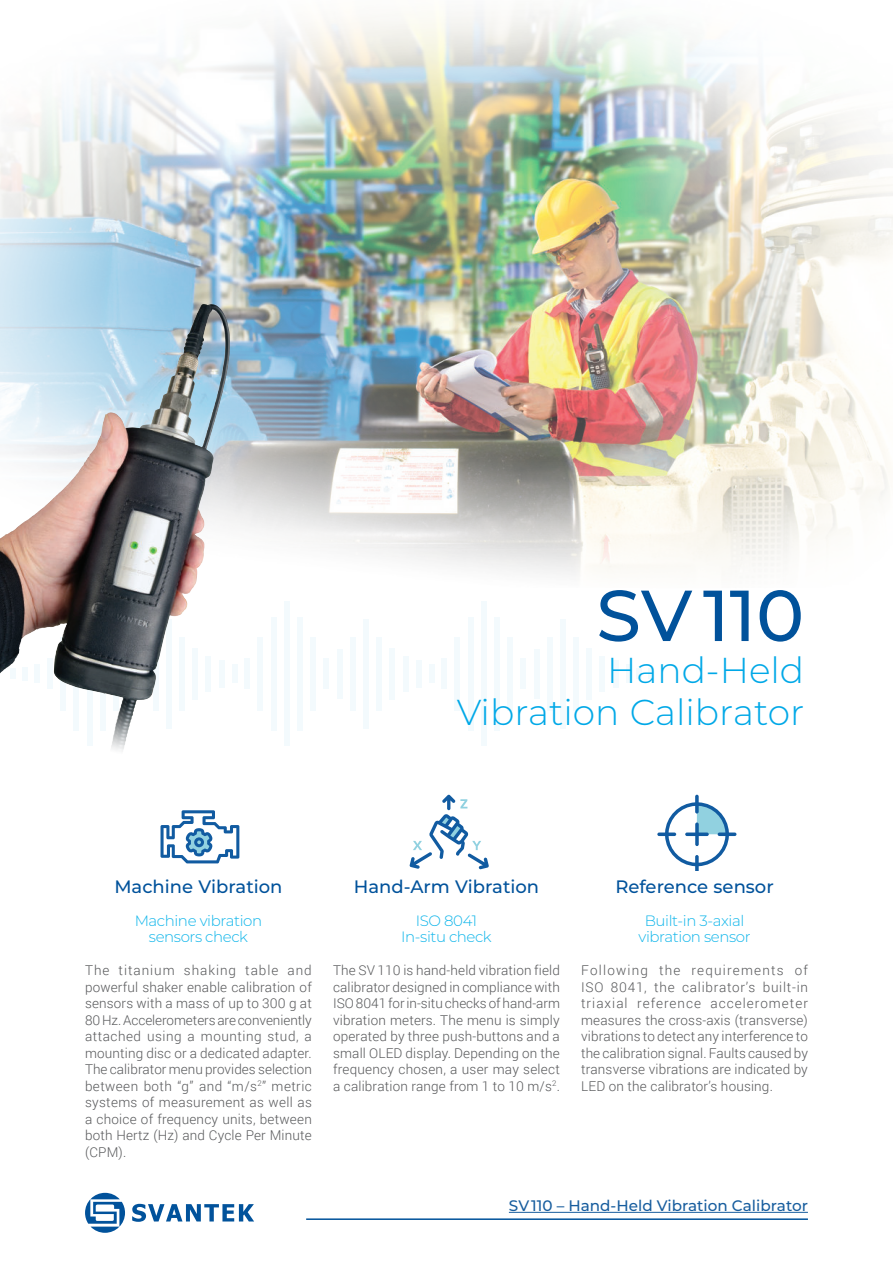
<style>
.page{position:relative;width:893px;height:1263px;background:#fff}
.page>*{position:absolute;margin:0;border:0;box-sizing:border-box;transform-origin:0 0}
.t1{font:500 72px "Montserrat";color:#01529b}
.t2{font:300 36px/42px "Montserrat";color:#00a8e7;text-align:right}
.t3{font:500 18px "Montserrat";color:#01529b}
.t4{font:500 15.15px "Montserrat";color:#175d9e}
.t5{font:300 15px/16.5px "Montserrat";letter-spacing:-.025em;color:#0eb5ea;text-align:center}
.t6{font:300 13.5px/16.5px "Roboto";letter-spacing:.01em;color:#57585a;text-align:justify}
</style>
<div class="page">
<img style="left:0;top:11px;width:893px;height:1202px">
<div style="left:244px;top:659px;width:6px;height:30px;background:#f3fafd"></div>
<div style="left:257px;top:637px;width:6px;height:74px;background:#f3fafd"></div>
<div style="left:271px;top:617px;width:6px;height:114px;background:#f3fafd"></div>
<div style="left:284px;top:602px;width:6px;height:144px;background:#f3fafd"></div>
<div style="left:323px;top:659px;width:6px;height:30px;background:#f3fafd"></div>
<div style="left:310px;top:637px;width:6px;height:74px;background:#f3fafd"></div>
<div style="left:297px;top:617px;width:6px;height:114px;background:#f3fafd"></div>
<div style="left:337px;top:649px;width:6px;height:50px;background:#f3fafd"></div>
<div style="left:350px;top:637px;width:6px;height:74px;background:#f3fafd"></div>
<div style="left:363px;top:619px;width:6px;height:110px;background:#f3fafd"></div>
<div style="left:376px;top:637px;width:6px;height:74px;background:#f3fafd"></div>
<div style="left:389px;top:648px;width:6px;height:51px;background:#f3fafd"></div>
<div style="left:403px;top:656px;width:6px;height:36px;background:#f3fafd"></div>
<div style="left:416px;top:660px;width:6px;height:28px;background:#f3fafd"></div>
<div style="left:429px;top:664px;width:6px;height:19px;background:#f3fafd"></div>
<div style="left:441px;top:659px;width:6px;height:30px;background:#f3fafd"></div>
<div style="left:454px;top:637px;width:6px;height:74px;background:#f3fafd"></div>
<div style="left:467px;top:617px;width:6px;height:114px;background:#f3fafd"></div>
<div style="left:481px;top:602px;width:6px;height:144px;background:#f3fafd"></div>
<div style="left:520px;top:659px;width:6px;height:30px;background:#f3fafd"></div>
<div style="left:507px;top:637px;width:6px;height:74px;background:#f3fafd"></div>
<div style="left:494px;top:617px;width:6px;height:114px;background:#f3fafd"></div>
<div style="left:533px;top:649px;width:6px;height:50px;background:#f3fafd"></div>
<div style="left:547px;top:637px;width:6px;height:74px;background:#f3fafd"></div>
<div style="left:560px;top:619px;width:6px;height:110px;background:#f3fafd"></div>
<div style="left:573px;top:637px;width:6px;height:74px;background:#f3fafd"></div>
<div style="left:586px;top:648px;width:6px;height:51px;background:#f3fafd"></div>
<div style="left:599px;top:656px;width:6px;height:36px;background:#f3fafd"></div>
<div style="left:613px;top:660px;width:6px;height:28px;background:#f3fafd"></div>
<div style="left:626px;top:664px;width:6px;height:19px;background:#f3fafd"></div>
<div style="left:47px;top:659px;width:6px;height:30px;background:#f3fafd"></div>
<svg style="left:60px;top:637px;width:6px;height:74px"></svg>
<svg style="left:73px;top:617px;width:6px;height:114px"></svg>
<svg style="left:87px;top:602px;width:6px;height:144px"></svg>
<svg style="left:126px;top:659px;width:6px;height:30px"></svg>
<svg style="left:113px;top:637px;width:6px;height:74px"></svg>
<svg style="left:100px;top:617px;width:6px;height:114px"></svg>
<svg style="left:139px;top:649px;width:6px;height:50px"></svg>
<svg style="left:153px;top:637px;width:6px;height:74px"></svg>
<div style="left:166px;top:619px;width:6px;height:110px;background:#f3fafd"></div>
<div style="left:179px;top:637px;width:6px;height:74px;background:#f3fafd"></div>
<div style="left:192px;top:648px;width:6px;height:51px;background:#f3fafd"></div>
<div style="left:205px;top:656px;width:6px;height:36px;background:#f3fafd"></div>
<div style="left:219px;top:660px;width:6px;height:28px;background:#f3fafd"></div>
<div style="left:232px;top:664px;width:6px;height:19px;background:#f3fafd"></div>
<div style="left:34px;top:665px;width:6px;height:18px;background:#f3fafd"></div>
<div style="left:22px;top:667px;width:6px;height:14px;background:#f3fafd"></div>
<div style="left:10px;top:669px;width:6px;height:10px;background:#f3fafd"></div>
<div style="left:636px;top:669px;width:6px;height:10px;background:#f3fafd"></div>
<div style="left:648px;top:669px;width:6px;height:10px;background:#f3fafd"></div>
<svg style="left:410px;top:795px;width:79px;height:74px"></svg>
<svg style="left:657px;top:795px;width:79px;height:76px"></svg>
<svg style="left:160px;top:810px;width:79px;height:53px"></svg>
<img style="left:13px;top:304px;width:190px;height:226px">
<svg style="left:85px;top:1193px;width:40px;height:40px"></svg>
<svg style="left:132px;top:1204px;width:122px;height:18px"></svg>
<hr style="left:509px;top:1212px;width:299px;height:1px;background:#175d9e">
<hr style="left:306px;top:1218px;width:502px;height:2px;background:#01529b">
<h1 class="t1" style="left:596px;top:580px;width:209px">SV 110</h1>
<h2 class="t2" style="left:457px;top:652px;width:349px">Hand-Held<br>Vibration Calibrator</h2>
<h3 class="t3" style="left:114px;top:877px;width:170px">Machine Vibration</h3>
<p class="t5" style="left:135px;top:913px;width:129px">Machine vibration sensors check</p>
<p class="t6" style="left:85px;top:963px;width:228px">The titanium shaking table and powerful shaker enable calibration of sensors with a mass of up to 300 g at 80 Hz. Accelerometers are conveniently attached using a mounting stud, a mounting disc or a dedicated adapter.<br>The calibrator menu provides selection between both “g” and “m/s<sup>2</sup>” metric systems of measurement as well as a choice of frequency units, between both Hertz (Hz) and Cycle Per Minute (CPM).</p>
<h3 class="t3" style="left:354px;top:877px;width:187px">Hand-Arm Vibration</h3>
<p class="t5" style="left:401px;top:913px;width:92px">ISO 8041<br>In-situ check</p>
<p class="t6" style="left:333px;top:963px;width:228px">The SV 110 is hand-held vibration field calibrator designed in compliance with ISO 8041 for in-situ checks of hand-arm vibration meters. The menu is simply operated by three push-buttons and a small OLED display. Depending on the frequency chosen, a user may select a calibration range from 1 to 10 m/s<sup>2</sup>.</p>
<h3 class="t3" style="left:615px;top:877px;width:160px">Reference sensor</h3>
<p class="t5" style="left:638px;top:913px;width:114px">Built-in 3-axial vibration sensor</p>
<p class="t6" style="left:581px;top:963px;width:228px">Following the requirements of ISO 8041, the calibrator’s built-in triaxial reference accelerometer measures the cross-axis (transverse) vibrations to detect any interference to the calibration signal. Faults caused by transverse vibrations are indicated by LED on the calibrator’s housing.</p>
<p class="t4" style="left:509px;top:1198px;width:301px">SV 110 – Hand-Held Vibration Calibrator</p>
</div>
